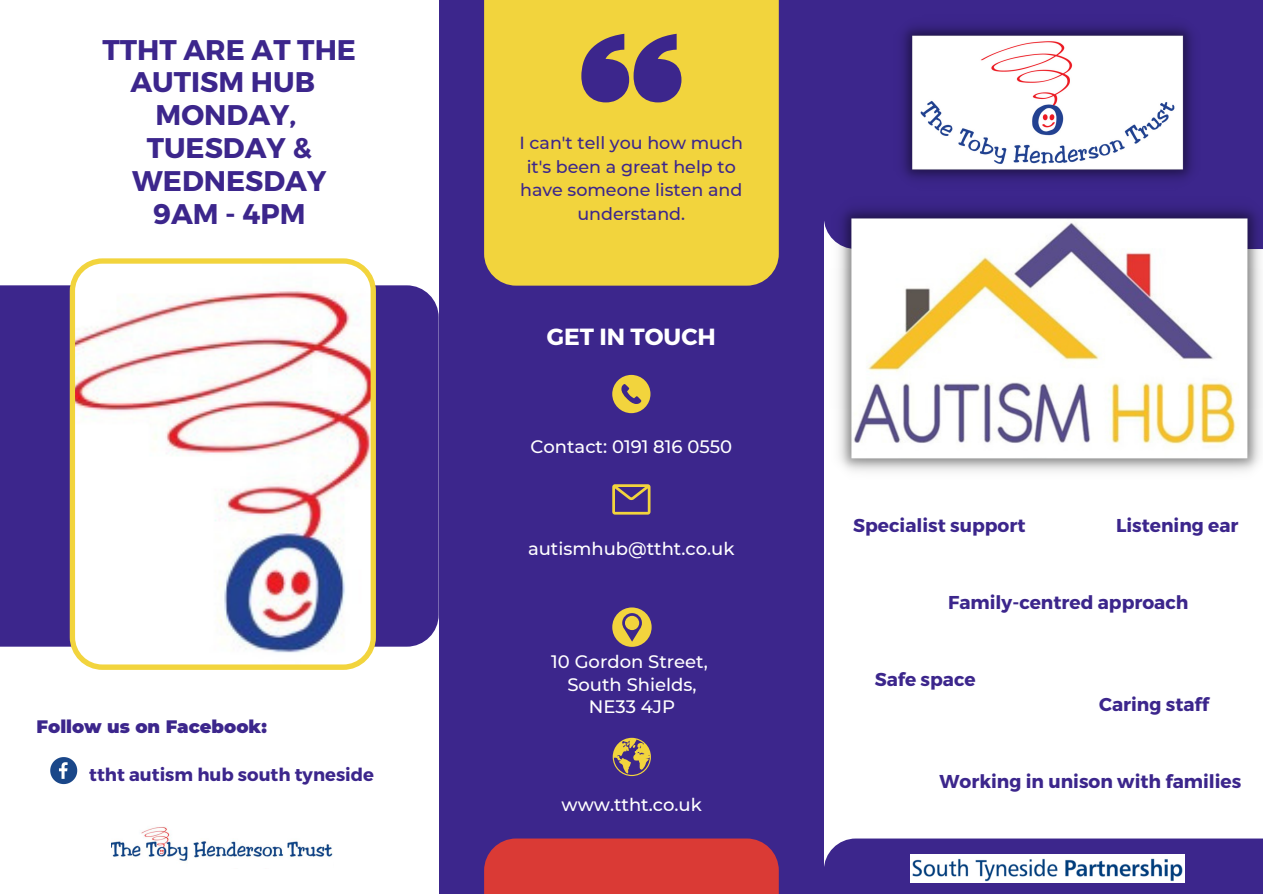
<style>
.page{position:relative;width:1263px;height:894px;background:#fff}
.page>*{position:absolute;margin:0;border:0;box-sizing:border-box;transform-origin:0 0}
.t1{font:700 28.35px/32.8px "Montserrat";color:#3c268c;text-align:center}
.t2{font:700 23.4px "Montserrat";color:#fff}
.t3{font:700 18.6px "Montserrat";color:#3c268c}
.t4{font:500 18px "Montserrat";color:#fff}
.t5{font:700 18px "Montserrat";color:#3c268c}
.t6{font:900 18px "Montserrat";color:#3c268c}
.t7{font:500 17.55px/23.5px "Montserrat";color:#3c268c;text-align:center}
</style>
<div class="page">
<div style="left:824px;top:0;width:439px;height:236px;background:#3c268c"></div>
<div style="left:824px;top:838px;width:439px;height:55px;background:#3c268c"></div>
<div style="left:439px;top:0;width:384px;height:893px;background:#3c268c"></div>
<div style="left:484px;top:0;width:295px;height:285px;background:#f2d43d"></div>
<div style="left:484px;top:838px;width:295px;height:55px;background:#da3a35"></div>
<svg style="left:612px;top:375px;width:38px;height:38px"></svg>
<svg style="left:612px;top:607px;width:40px;height:39px"></svg>
<svg style="left:613px;top:737px;width:38px;height:38px"></svg>
<svg style="left:581px;top:34px;width:100px;height:68px"></svg>
<div style="left:0;top:285px;width:439px;height:361px;background:#3c268c"></div>
<svg style="left:70px;top:258px;width:306px;height:411px"></svg>
<svg style="left:612px;top:484px;width:38px;height:30px"></svg>
<svg style="left:50px;top:757px;width:27px;height:26px"></svg>
<img style="left:830px;top:197px;width:433px;height:275px">
<img style="left:893px;top:15px;width:308px;height:175px">
<img style="left:910px;top:854px;width:275px;height:28px">
<img style="left:111px;top:827px;width:222px;height:35px">
<p class="t1" style="left:103px;top:32px;width:255px">TTHT ARE AT THE<br>AUTISM HUB</p>
<p class="t1" style="left:156px;top:97px;width:142px">MONDAY,</p>
<p class="t1" style="left:132px;top:130px;width:196px">TUESDAY &amp;<br>WEDNESDAY</p>
<p class="t1" style="left:153px;top:196px;width:154px">9AM - 4PM</p>
<p class="t6" style="left:37px;top:715px;width:232px">Follow us on Facebook:</p>
<p class="t5" style="left:89px;top:762px;width:286px">ttht autism hub south tyneside</p>
<p class="t7" style="left:519px;top:131px;width:225px">I can't tell you how much it's been a great help to have someone listen and understand.</p>
<p class="t2" style="left:547px;top:321px;width:171px">GET IN TOUCH</p>
<p class="t4" style="left:530px;top:435px;width:203px">Contact: 0191 816 0550</p>
<p class="t4" style="left:528px;top:537px;width:208px">autismhub@ttht.co.uk</p>
<p class="t4" style="left:551px;top:650px;width:158px">10 Gordon Street,</p>
<p class="t4" style="left:567px;top:673px;width:131px">South Shields,</p>
<p class="t4" style="left:589px;top:695px;width:88px">NE33 4JP</p>
<p class="t4" style="left:561px;top:792px;width:142px">www.ttht.co.uk</p>
<p class="t3" style="left:853px;top:513px;width:174px">Specialist support</p>
<p class="t3" style="left:1116px;top:513px;width:124px">Listening ear</p>
<p class="t3" style="left:948px;top:590px;width:242px">Family-centred approach</p>
<p class="t3" style="left:875px;top:667px;width:102px">Safe space</p>
<p class="t3" style="left:1099px;top:692px;width:111px">Caring staff</p>
<p class="t3" style="left:939px;top:769px;width:303px">Working in unison with families</p>
</div>
